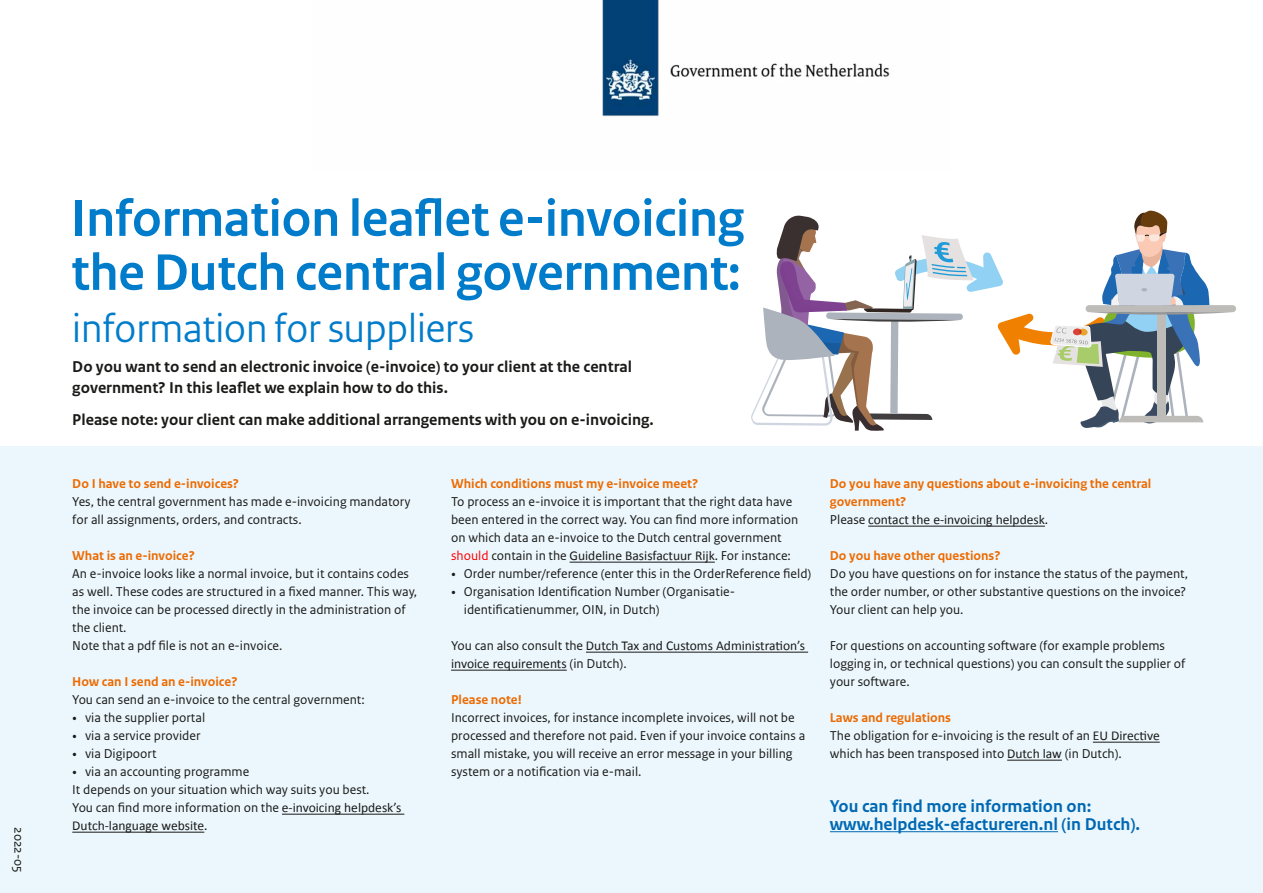
<style>
.page{position:relative;width:1263px;height:893px;background:#fff}
.page>*{position:absolute;margin:0;border:0;box-sizing:border-box;transform-origin:0 0}
._01_RO_Titel{font:700 54px/54px "Rijksoverheid Sans Heading";color:#007ccb}
._01_RO_Titel-2{font:42px "Rijksoverheid Sans Heading";color:#007ccb}
._07_RO_Tussenkop_San{font:700 18px/18px "Rijksoverheid Sans Text";color:#0068b3}
._09_RO_Inleiding{font:700 16.5px/21px "Rijksoverheid Sans Text";color:#1a1a18}
._10_RO_Broodtekst_Se{font:13.5px/18px "Rijksoverheid Sans Text";color:#1a1a18}
._07_RO_Tussenkop_San-2{font:700 13.5px/18px "Rijksoverheid Sans Text";color:#ed6a00}
.t1{font:13.5px/18px "Calibri";color:#1a1a18}
.s1{font-family:"Rijksoverheid Serif"}
.s2{font-family:"Calibri"}
.s3{color:#f00}
.s4{font-family:"Rijksoverheid Sans Text"}
</style>
<div class="page">
<div style="left:0;top:446px;width:1263px;height:447px;background:#ecf7fd"></div>
<div style="left:1085px;top:305px;width:151px;height:7px;background:#bdbcb9;border-radius:4px"></div>
<svg style="left:751px;top:210px;width:481px;height:221px"></svg>
<hr style="left:282px;top:814px;width:122px;height:1px;background:#1a1a18">
<hr style="left:72px;top:832px;width:132px;height:1px;background:#1a1a18">
<hr style="left:570px;top:562px;width:145px;height:1px;background:#1a1a18">
<hr style="left:586px;top:652px;width:222px;height:1px;background:#1a1a18">
<hr style="left:451px;top:670px;width:116px;height:1px;background:#1a1a18">
<hr style="left:868px;top:526px;width:177px;height:1px;background:#1a1a18">
<hr style="left:1093px;top:742px;width:67px;height:1px;background:#1a1a18">
<hr style="left:1007px;top:760px;width:55px;height:1px;background:#1a1a18">
<hr style="left:830px;top:831px;width:228px;height:1px;background:#0068b3">
<img style="left:602px;top:0;width:288px;height:117px">
<p class="_10_RO_Broodtekst_Se" style="left:28px;top:827px;width:47px;rotate:90deg">2022-05</p>
<p class="_01_RO_Titel" style="left:71px;top:192px;width:674px">Information leaflet e-invoicing the Dutch central government:</p>
<p class="_01_RO_Titel-2" style="left:72px;top:304px;width:403px">information for suppliers</p>
<p class="_09_RO_Inleiding" style="left:72px;top:357px;width:561px">Do you want to send an electronic invoice (e-invoice) to your client at the central government? In this leaflet we explain how to do this.</p>
<p class="_09_RO_Inleiding" style="left:72px;top:409px;width:583px">Please note: your client can make additional arrangements with you on e-invoicing.</p>
<p class="_07_RO_Tussenkop_San-2" style="left:72px;top:475px;width:168px">Do I have to send e-invoices?</p>
<p class="_10_RO_Broodtekst_Se" style="left:72px;top:493px;width:340px">Yes, the central government has made e-invoicing mandatory for all assignments, orders, and contracts.</p>
<p class="_07_RO_Tussenkop_San-2" style="left:72px;top:547px;width:124px">What is an e-invoice?</p>
<p class="_10_RO_Broodtekst_Se" style="left:72px;top:565px;width:346px">An e-invoice looks like a normal invoice, but it contains codes as well. These codes are structured in a fixed manner. This way, the invoice can be processed directly in the administration of the client.</p>
<p class="_10_RO_Broodtekst_Se" style="left:72px;top:637px;width:212px">Note that a pdf file is not an e-invoice.</p>
<p class="_07_RO_Tussenkop_San-2" style="left:72px;top:673px;width:167px">How can I send an e-invoice?</p>
<p class="_10_RO_Broodtekst_Se" style="left:72px;top:691px;width:294px">You can send an e-invoice to the central government:</p>
<p class="_10_RO_Broodtekst_Se" style="left:72px;top:709px;width:134px"><span class="s1">•</span> via the supplier portal</p>
<p class="_10_RO_Broodtekst_Se" style="left:72px;top:727px;width:130px"><span class="s1">•</span> via a service provider</p>
<p class="_10_RO_Broodtekst_Se" style="left:72px;top:745px;width:86px"><span class="s1">•</span> via Digipoort</p>
<p class="_10_RO_Broodtekst_Se" style="left:72px;top:763px;width:179px"><span class="s1">•</span> via an accounting programme</p>
<p class="_10_RO_Broodtekst_Se" style="left:72px;top:781px;width:330px">It depends on your situation which way suits you best.<br>You can find more information on the <span class="s2">e-invoicing helpdesk’s<br>Dutch-language website</span>.</p>
<p class="_07_RO_Tussenkop_San-2" style="left:451px;top:475px;width:249px">Which conditions must my e-invoice meet?</p>
<p class="_10_RO_Broodtekst_Se" style="left:451px;top:493px;width:349px">To process an e-invoice it is important that the right data have been entered in the correct way. You can find more information on which data an e-invoice to the Dutch central government <span class="s3">should</span> contain in the <span class="s2">Guideline Basisfactuur Rijk</span>. For instance:</p>
<p class="_10_RO_Broodtekst_Se" style="left:451px;top:565px;width:362px"><span class="s1">•</span> Order number/reference (enter this in the OrderReference field)</p>
<p class="_10_RO_Broodtekst_Se" style="left:464px;top:583px;width:273px;text-indent:-13px"><span class="s1">•</span> Organisation Identification Number (Organisatie&shy;identificatienummer, OIN, in Dutch)</p>
<p class="t1" style="left:451px;top:636px;width:355px"><span class="s4">You can also consult the</span> Dutch Tax and Customs Administration’s invoice requirements <span class="s4">(in Dutch).</span></p>
<p class="_07_RO_Tussenkop_San-2" style="left:451px;top:691px;width:72px">Please note!</p>
<p class="_10_RO_Broodtekst_Se" style="left:451px;top:709px;width:356px">Incorrect invoices, for instance incomplete invoices, will not be processed and therefore not paid. Even if your invoice contains a small mistake, you will receive an error message in your billing system or a notification via e-mail.</p>
<p class="_07_RO_Tussenkop_San-2" style="left:830px;top:475px;width:323px">Do you have any questions about e-invoicing the central government?</p>
<p class="t1" style="left:830px;top:510px;width:220px"><span class="s4">Please</span> contact the e-invoicing helpdesk<span class="s4">.</span></p>
<p class="_07_RO_Tussenkop_San-2" style="left:830px;top:547px;width:172px">Do you have other questions?</p>
<p class="_10_RO_Broodtekst_Se" style="left:830px;top:565px;width:360px">Do you have questions on for instance the status of the payment, the order number, or other substantive questions on the invoice?<br>Your client can help you.</p>
<p class="_10_RO_Broodtekst_Se" style="left:830px;top:637px;width:357px">For questions on accounting software (for example problems logging in, or technical questions) you can consult the supplier of your software.</p>
<p class="_07_RO_Tussenkop_San-2" style="left:830px;top:709px;width:123px">Laws and regulations</p>
<p class="_10_RO_Broodtekst_Se" style="left:830px;top:727px;width:331px">The obligation for e-invoicing is the result of an <span class="s2">EU Directive </span>which has been transposed into <span class="s2">Dutch law</span> (in Dutch).</p>
<p class="_07_RO_Tussenkop_San" style="left:830px;top:797px;width:312px">You can find more information on: www.helpdesk-efactureren.nl (in Dutch).</p>
</div>
